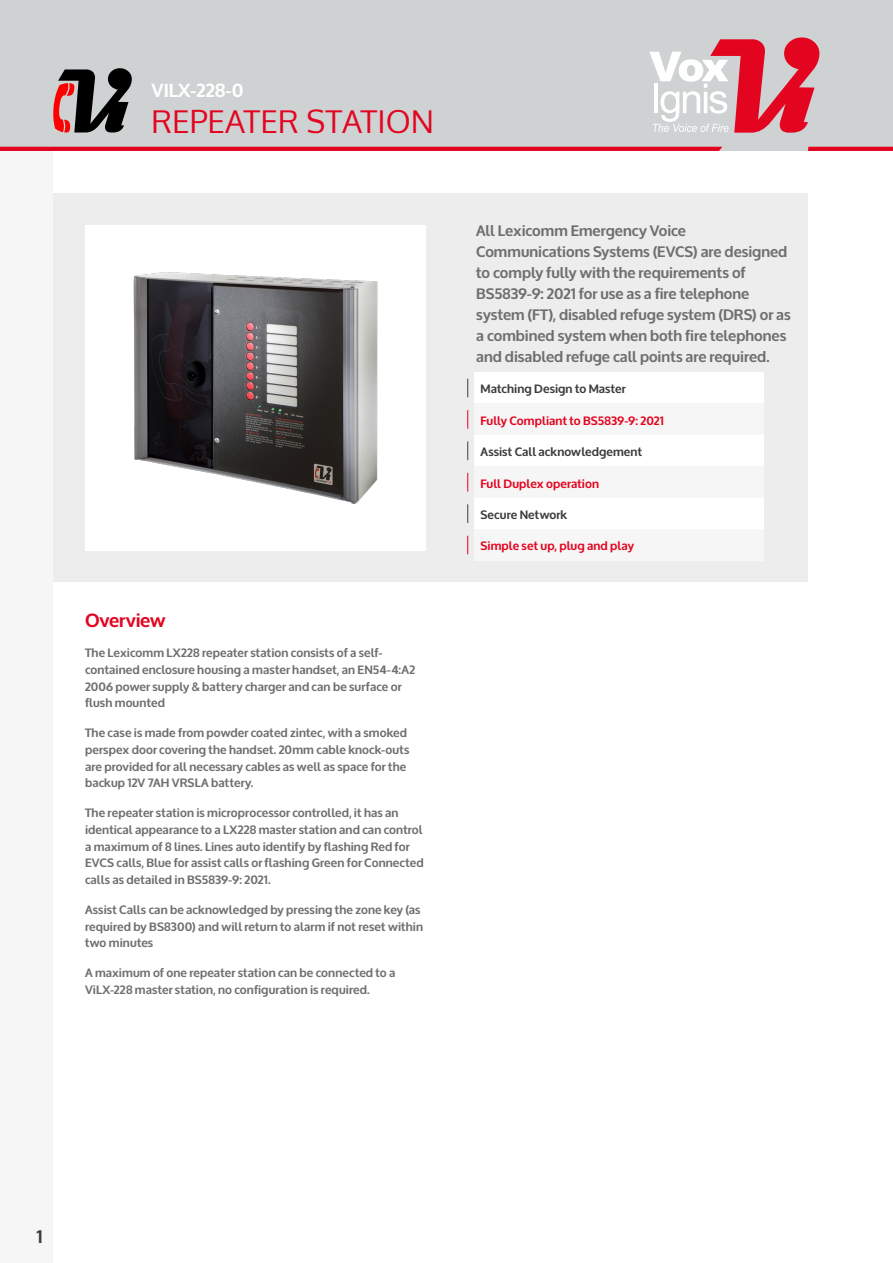
<style>
.page{position:relative;width:893px;height:1263px;background:#fff}
.page>*{position:absolute;margin:0;border:0;box-sizing:border-box;transform-origin:0 0}
.t1{font:31.5px "Oxygen";color:#e30520}
.t2{font:700 18.75px "Oxygen";color:#fff}
.t3{font:700 18.75px "Oxygen";letter-spacing:-.01em;color:#e30520}
.t4{font:700 18px "Oxygen";color:#3c3c3b}
.t5{font:700 15px/21px "Oxygen";color:#706f6f}
.t6{font:700 12px/16.8px "Oxygen";letter-spacing:.01em;color:#706f6f}
.t7{font:700 12px "Oxygen";letter-spacing:.005em;color:#e30520}
.t8{font:700 12px "Oxygen";letter-spacing:.01em;color:#3c3c3b}
</style>
<div class="page">
<svg style="left:0;top:0;width:893px;height:582px"></svg>
<h2 class="t2" style="left:152px;top:79px;width:94px">VILX-228-0</h2>
<h1 class="t1" style="left:152px;top:100px;width:284px">REPEATER STATION</h1>
<h2 class="t3" style="left:85px;top:609px;width:82px">Overview</h2>
<p class="t6" style="left:85px;top:645px;width:332px">The Lexicomm LX228 repeater station consists of a self&shy;contained enclosure housing a master handset, an EN54-4:A2<br>2006 power supply &amp; battery charger and can be surface or flush mounted</p>
<p class="t6" style="left:85px;top:725px;width:326px">The case is made from powder coated zintec, with a smoked perspex door covering the handset. 20mm cable knock-outs are provided for all necessary cables as well as space for the backup 12V 7AH VRSLA battery.</p>
<p class="t6" style="left:85px;top:805px;width:340px">The repeater station is microprocessor controlled, it has an identical appearance to a LX228 master station and can control a maximum of 8 lines. Lines auto identify by flashing Red for EVCS calls, Blue for assist calls or flashing Green for Connected calls as detailed in BS5839-9: 2021.</p>
<p class="t6" style="left:85px;top:901px;width:339px">Assist Calls can be acknowledged by pressing the zone key (as required by BS8300) and will return to alarm if not reset within two minutes</p>
<p class="t6" style="left:85px;top:965px;width:312px">A maximum of one repeater station can be connected to a<br>ViLX-228 master station, no configuration is required.</p>
<p class="t5" style="left:476px;top:221px;width:316px">All Lexicomm Emergency Voice Communications Systems (EVCS) are designed to comply fully with the requirements of BS5839-9: 2021 for use as a fire telephone system (FT), disabled refuge system (DRS) or as a combined system when both fire telephones and disabled refuge call points are required.</p>
<p class="t8" style="left:480px;top:382px;width:147px">Matching Design to Master</p>
<p class="t7" style="left:480px;top:413px;width:185px">Fully Compliant to BS5839-9: 2021</p>
<p class="t8" style="left:480px;top:444px;width:163px">Assist Call acknowledgement</p>
<p class="t7" style="left:480px;top:476px;width:120px">Full Duplex operation</p>
<p class="t8" style="left:480px;top:507px;width:88px">Secure Network</p>
<p class="t7" style="left:480px;top:539px;width:155px">Simple set up, plug and play</p>
<h3 class="t4" style="left:36px;top:1225px;width:8px">1</h3>
</div>
